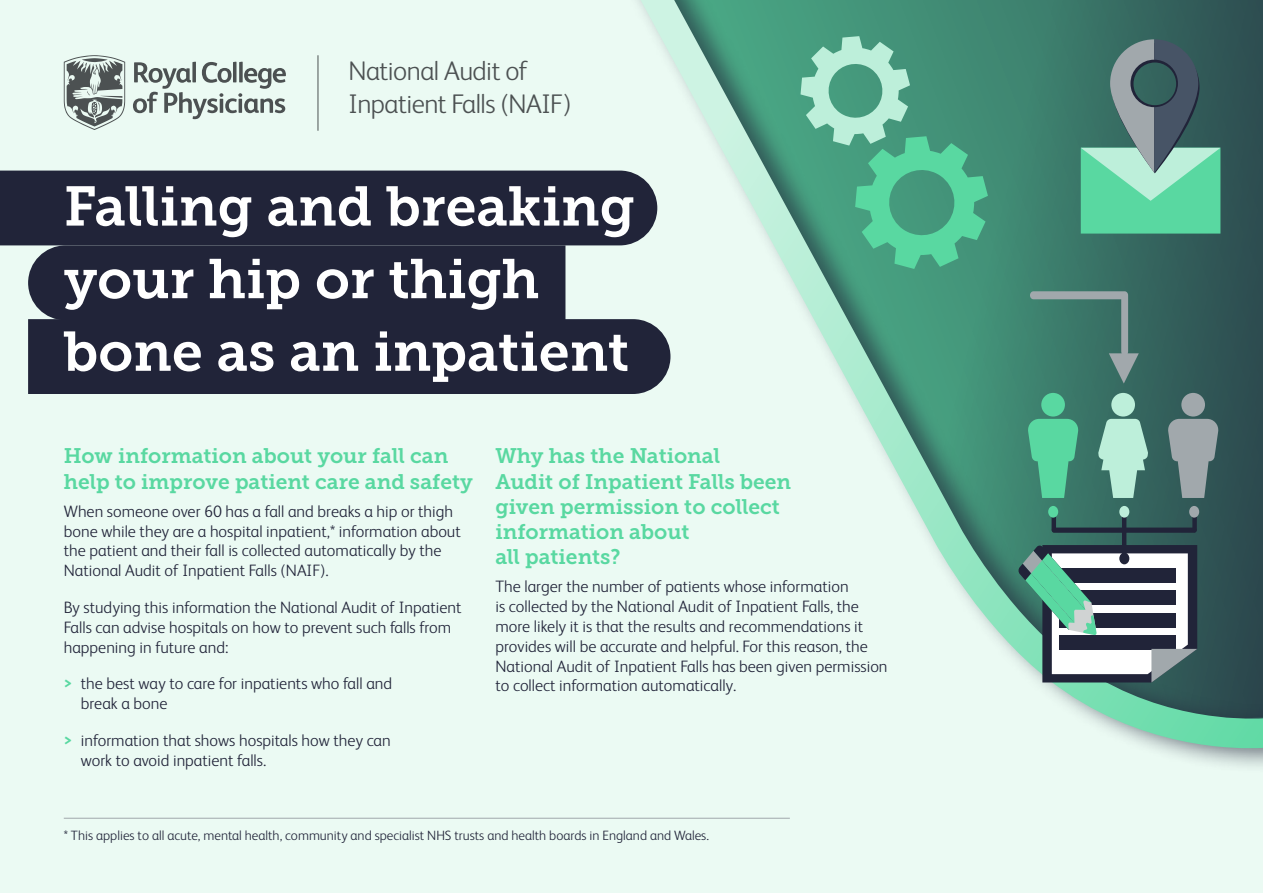
<style>
.page{position:relative;width:1263px;height:893px;background:#ebfaf3}
.page>*{position:absolute;margin:0;border:0;box-sizing:border-box;transform-origin:0 0}
.t1{font:55.5px/72.6px "Museo Slab 700";color:#fff}
.t2{font:300 27px/32.4px "FS Albert";letter-spacing:-.02em;color:#4c5152}
.t3{font:21px/25.2px "Museo Slab 700";color:#59d8a1}
.t4{font:300 16.5px/19.8px "FS Albert";color:#212439}
.t5{font:300 13.5px "FS Albert";color:#212439}
.s1{font-weight:700;color:#59d8a1}
</style>
<div class="page">
<div style="left:0;top:171px;width:581px;height:74px;background:#212439"></div>
<div style="left:581px;top:0;width:682px;height:774px;background:#212439;opacity:.6"></div>
<svg style="left:641px;top:0;width:622px;height:749px"></svg>
<hr style="left:317px;top:55px;width:1px;height:76px;background:#4c5152">
<svg style="left:133px;top:62px;width:153px;height:57px"></svg>
<svg style="left:64px;top:55px;width:61px;height:75px"></svg>
<svg style="left:800px;top:36px;width:188px;height:233px"></svg>
<div style="left:1081px;top:148px;width:139px;height:86px;background:#59d8a1"></div>
<svg style="left:1081px;top:39px;width:139px;height:162px"></svg>
<svg style="left:1030px;top:291px;width:109px;height:93px"></svg>
<svg style="left:1018px;top:545px;width:179px;height:137px"></svg>
<div style="left:1052px;top:528px;width:145px;height:5px;background:#212439;border-radius:2px"></div>
<hr style="left:1122px;top:512px;width:4px;height:45px;background:#212439;border-radius:2px">
<div style="left:1051px;top:511px;width:5px;height:21px;background:#212439;border-radius:2px"></div>
<div style="left:1192px;top:511px;width:5px;height:21px;background:#212439;border-radius:2px"></div>
<div style="left:1048px;top:506px;width:10px;height:12px;background:#59d8a1;border-radius:50%"></div>
<div style="left:1119px;top:506px;width:10px;height:12px;background:#bdefda;border-radius:50%"></div>
<div style="left:1119px;top:553px;width:10px;height:11px;background:#212439;border-radius:50%"></div>
<div style="left:1189px;top:506px;width:10px;height:12px;background:#a1a8ac;border-radius:50%"></div>
<svg style="left:1167px;top:419px;width:52px;height:79px"></svg>
<div style="left:1181px;top:393px;width:24px;height:24px;background:#a1a8ac;border-radius:50%"></div>
<svg style="left:1027px;top:419px;width:52px;height:79px"></svg>
<div style="left:1041px;top:393px;width:24px;height:24px;background:#59d8a1;border-radius:50%"></div>
<div style="left:1111px;top:393px;width:24px;height:24px;background:#bdefda;border-radius:50%"></div>
<svg style="left:1097px;top:419px;width:52px;height:79px"></svg>
<hr style="left:64px;top:818px;width:726px;height:1px;background:#a1a8ac">
<div style="left:28px;top:245px;width:537px;height:74px;background:#212439"></div>
<div style="left:28px;top:319px;width:642px;height:75px;background:#212439"></div>
<h2 class="t2" style="left:348px;top:55px;width:224px">National Audit of<br>Inpatient Falls (NAIF)</h2>
<h1 class="t1" style="left:64px;top:170px;width:573px">Falling and breaking your hip or thigh bone as an inpatient</h1>
<p class="t3" style="left:64px;top:444px;width:411px">How information about your fall can help to improve patient care and safety</p>
<p class="t4" style="left:64px;top:501px;width:399px">When someone over 60 has a fall and breaks a hip or thigh bone while they are a hospital inpatient,* information about the patient and their fall is collected automatically by the National Audit of Inpatient Falls (NAIF).</p>
<p class="t4" style="left:64px;top:597px;width:399px">By studying this information the National Audit of Inpatient<br>Falls can advise hospitals on how to prevent such falls from happening in future and:</p>
<p class="t4" style="left:81px;top:674px;width:313px;text-indent:-17px"><span class="s1">&gt;</span> the best way to care for inpatients who fall and break a bone</p>
<p class="t4" style="left:81px;top:730px;width:311px;text-indent:-17px"><span class="s1">&gt;</span> information that shows hospitals how they can work to avoid inpatient falls.</p>
<p class="t3" style="left:495px;top:444px;width:297px">Why has the National<br>Audit of Inpatient Falls been given permission to collect information about<br>all patients?</p>
<p class="t4" style="left:495px;top:577px;width:394px">The larger the number of patients whose information<br>is collected by the National Audit of Inpatient Falls, the more likely it is that the results and recommendations it provides will be accurate and helpful. For this reason, the National Audit of Inpatient Falls has been given permission to collect information automatically.</p>
<p class="t5" style="left:64px;top:827px;width:647px">* This applies to all acute, mental health, community and specialist NHS trusts and health boards in England and Wales.</p>
</div>
